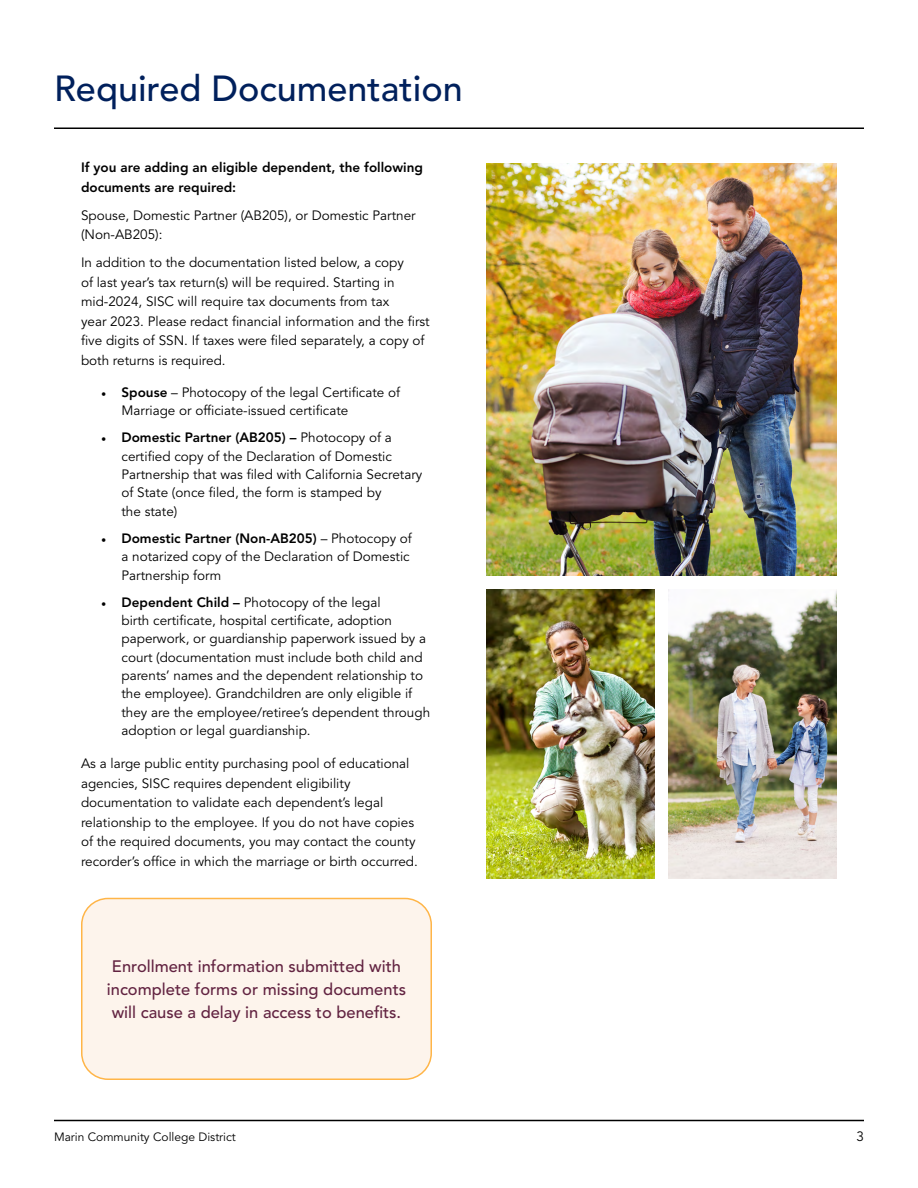
<style>
.page{position:relative;width:918px;height:1188px;background:#fff}
.page>*{position:absolute;margin:0;border:0;box-sizing:border-box;transform-origin:0 0}
.Page_Header{font:500 36px "Avenir LT Std";color:#00205c}
.Call_Out_Box_11pt{font:500 16.5px/22.8px "Avenir LT Std";color:#622341;text-align:center}
.t1{font:13.5px/18.3px "Avenir LT Std";color:#000}
.t2{font:800 13.5px/19.5px "Avenir LT Std";color:#000}
.t3{font:12px "Avenir LT Std";color:#000}
.s1{font-family:"Minion Pro"}
.s2{font-weight:800}
</style>
<div class="page">
<hr style="left:54px;top:128px;width:810px;height:1px;background:#000">
<hr style="left:54px;top:1120px;width:810px;height:1px;background:#000">
<div style="left:82px;top:898px;width:349px;height:181px;background:#fdf4ec;border-radius:26px"></div>
<div style="left:81px;top:898px;width:351px;height:182px;border:2px solid #ffb548;border-radius:26px"></div>
<img style="left:486px;top:164px;width:351px;height:412px">
<img style="left:668px;top:590px;width:169px;height:289px">
<img style="left:486px;top:590px;width:169px;height:289px">
<h1 class="Page_Header" style="left:54px;top:68px;width:410px">Required Documentation</h1>
<p class="t2" style="left:81px;top:158px;width:344px">If you are adding an eligible dependent, the following documents are required:</p>
<p class="t1" style="left:81px;top:206px;width:336px;line-height:19.5px">Spouse, Domestic Partner (AB205), or Domestic Partner (Non-AB205):</p>
<p class="t1" style="left:81px;top:253px;width:350px;line-height:19.5px">In addition to the documentation listed below, a copy<br>of last year’s tax return(s) will be required. Starting in mid-2024, SISC will require tax documents from tax<br>year 2023. Please redact financial information and the first five digits of SSN. If taxes were filed separately, a copy of both returns is required.</p>
<p class="t1" style="left:122px;top:383px;width:280px;text-indent:-20px"><span class="s1">•</span> <span class="s2">Spouse</span> – Photocopy of the legal Certificate of<br>Marriage or officiate-issued certificate</p>
<p class="t1" style="left:122px;top:429px;width:302px;text-indent:-20px"><span class="s1">•</span> <span class="s2">Domestic Partner (AB205) –</span> Photocopy of a certified copy of the Declaration of Domestic Partnership that was filed with California Secretary of State (once filed, the form is stamped by<br>the state)</p>
<p class="t1" style="left:122px;top:529px;width:292px;text-indent:-20px"><span class="s1">•</span> <span class="s2">Domestic Partner (Non-AB205)</span> – Photocopy of a notarized copy of the Declaration of Domestic<br>Partnership form</p>
<p class="t1" style="left:122px;top:593px;width:310px;text-indent:-20px"><span class="s1">•</span> <span class="s2">Dependent Child –</span> Photocopy of the legal<br>birth certificate, hospital certificate, adoption paperwork, or guardianship paperwork issued by a court (documentation must include both child and parents’ names and the dependent relationship to the employee). Grandchildren are only eligible if they are the employee/retiree’s dependent through adoption or legal guardianship.</p>
<p class="t1" style="left:81px;top:754px;width:338px;line-height:19.5px">As a large public entity purchasing pool of educational agencies, SISC requires dependent eligibility documentation to validate each dependent’s legal relationship to the employee. If you do not have copies of the required documents, you may contact the county recorder’s office in which the marriage or birth occurred.</p>
<p class="Call_Out_Box_11pt" style="left:107px;top:956px;width:301px">Enrollment information submitted with incomplete forms or missing documents will cause a delay in access to benefits.</p>
<p class="t3" style="left:54px;top:1130px;width:183px">Marin Community College District</p>
<p class="t1" style="left:856px;top:1127px;width:9px">3</p>
</div>
